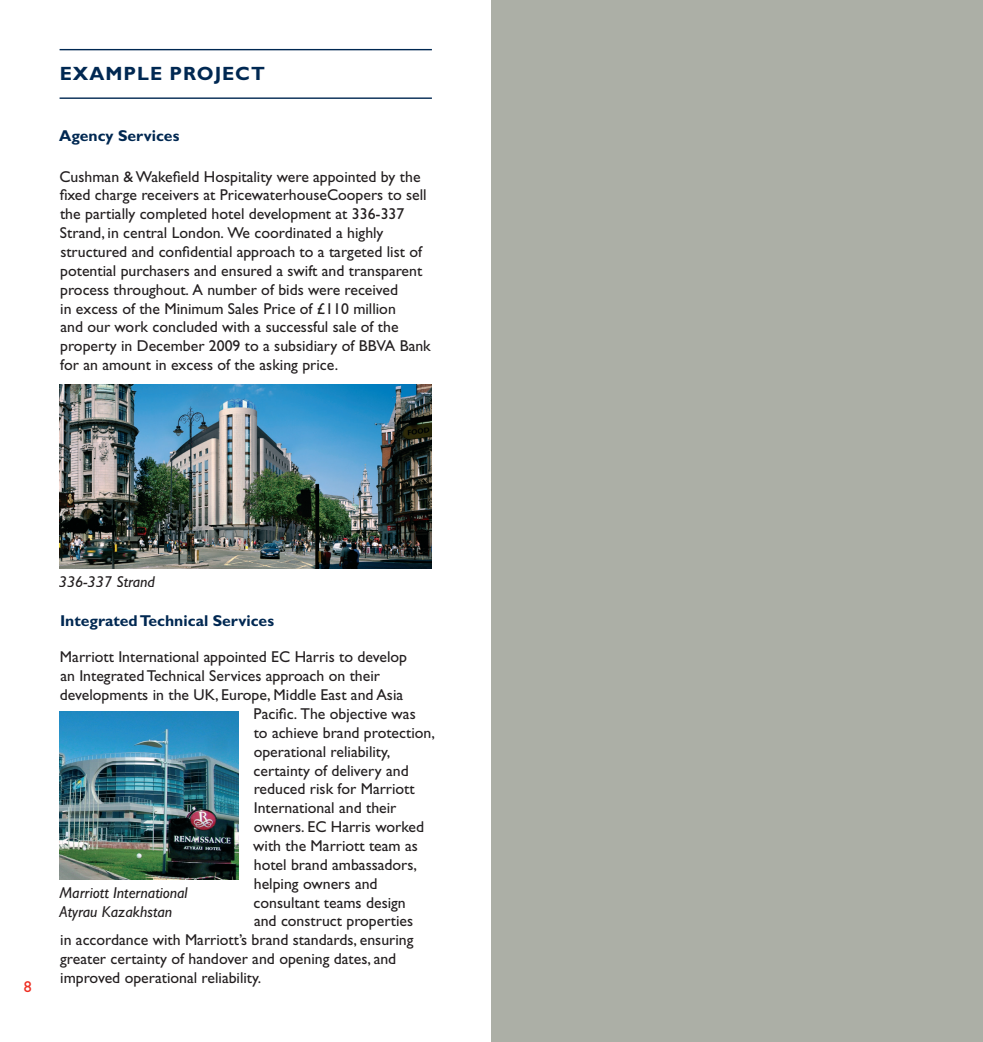
<style>
.page{position:relative;width:983px;height:1042px;background:#fff}
.page>*{position:absolute;margin:0;border:0;box-sizing:border-box;transform-origin:0 0}
.t1{font:700 19.25px "Gill Sans Std";letter-spacing:.05em;color:#002852}
.t2{font:15.75px/18.9px "Gill Sans Std";color:#231f20}
.t3{font:italic 15.75px/18.9px "Gill Sans Std";color:#231f20}
.t4{font:700 15.75px "Gill Sans Std";color:#002852}
.t5{font:15.75px "Gill Sans Std";color:#ee2e22}
</style>
<div class="page">
<div style="left:491px;top:0;width:491px;height:1042px;background:#acafa6"></div>
<hr style="left:60px;top:49px;width:372px;height:1px;background:#002852">
<hr style="left:60px;top:97px;width:372px;height:2px;background:#002852">
<img style="left:60px;top:711px;width:178px;height:168px">
<img style="left:60px;top:384px;width:372px;height:184px">
<p class="t1" style="left:60px;top:62px;width:47px">Examp</p>
<p class="t1" style="left:137px;top:62px;width:129px">le project</p>
<p class="t4" style="left:59px;top:127px;width:122px">Agency Services</p>
<p class="t2" style="left:59px;top:167px;width:373px">Cushman &amp; Wakefield Hospitality were appointed by the fixed charge receivers at PricewaterhouseCoopers to sell the partially completed hotel development at 336-337<br>Strand, in central London. We coordinated a highly structured and confidential approach to a targeted list of potential purchasers and ensured a swift and transparent process throughout. A number of bids were received<br>in excess of the Minimum Sales Price of £110 million<br>and our work concluded with a successful sale of the property in December 2009 to a subsidiary of BBVA Bank for an amount in excess of the asking price.</p>
<p class="t5" style="left:24px;top:978px;width:9px">8</p>
<p class="t3" style="left:59px;top:572px;width:97px">336-337 Strand</p>
<p class="t4" style="left:60px;top:611px;width:215px">I ntegrated Technical Services</p>
<p class="t2" style="left:60px;top:648px;width:348px">Marriott International appointed EC Harris to develop</p>
<p class="t2" style="left:60px;top:666px;width:321px">an Integrated Technical Services approach on their</p>
<p class="t2" style="left:60px;top:685px;width:344px">developments in the UK, Europe, Middle East and Asia</p>
<p class="t2" style="left:253px;top:704px;width:163px">Pacific. The objective was</p>
<p class="t2" style="left:253px;top:723px;width:183px">to achieve brand protection,</p>
<p class="t2" style="left:253px;top:742px;width:138px">operational reliability,</p>
<p class="t2" style="left:253px;top:761px;width:157px">certainty of delivery and</p>
<p class="t2" style="left:253px;top:780px;width:162px">reduced risk for Marriott</p>
<p class="t2" style="left:254px;top:798px;width:144px">International and their</p>
<p class="t2" style="left:253px;top:817px;width:172px">owners. EC Harris worked</p>
<p class="t2" style="left:253px;top:836px;width:166px">with the Marriott team as</p>
<p class="t2" style="left:254px;top:855px;width:165px">hotel brand ambassadors,</p>
<p class="t2" style="left:254px;top:874px;width:125px">helping owners and</p>
<p class="t2" style="left:253px;top:893px;width:154px">consultant teams design</p>
<p class="t2" style="left:254px;top:912px;width:161px">and construct properties</p>
<p class="t2" style="left:60px;top:930px;width:355px">in accordance with Marriott’s brand standards, ensuring</p>
<p class="t2" style="left:60px;top:949px;width:337px">greater certainty of handover and opening dates, and</p>
<p class="t2" style="left:60px;top:968px;width:202px">improved operational reliability.</p>
<p class="t3" style="left:59px;top:883px;width:129px">Marriott International<br>Atyrau Kazakhstan</p>
</div>
